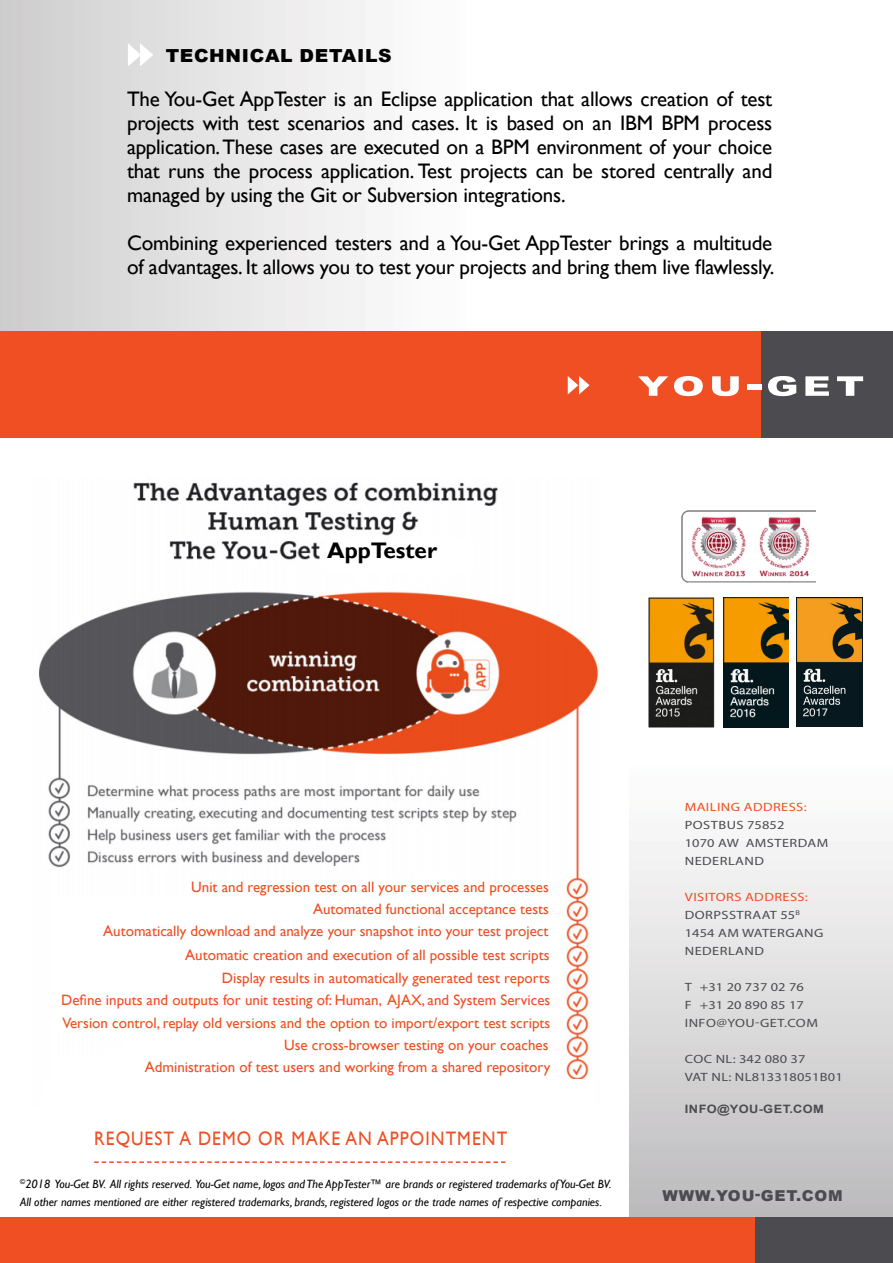
<style>
.page{position:relative;width:893px;height:1263px;background:#fff}
.page>*{position:absolute;margin:0;border:0;box-sizing:border-box;transform-origin:0 0}
.t1{font:700 22.5px "Gill Sans";color:#000}
.t2{font:21px/24px "Gill Sans";letter-spacing:-.01em;color:#000;text-align:justify}
.t3{font:19.5px "Gill Sans";letter-spacing:.06em;color:#f04e23;scale:.9 1}
.t4{font:900 18px "Arial";letter-spacing:.035em;color:#000;scale:1.04 1}
.t5{font:15px/21.9px "Gill Sans";color:#f04e23;text-align:right}
.t6{font:900 15px "Arial";letter-spacing:.055em;color:#4b4b50}
.t7{font:italic 12px/18px "Gill Sans";color:#000}
.t8{font:12px/18px "Myriad Pro";letter-spacing:.03em;color:#4b4b50;scale:1.2 1}
.t9{font:12px/18px "Myriad Pro";letter-spacing:.01em;color:#4b4b50;scale:1.2 1}
.t10{font:12px "Myriad Pro";letter-spacing:.03em;color:#f04e23;scale:1.2 1}
.t11{font:12px "Calibri";color:#fff}
.t12{font:700 11.55px "Arial";letter-spacing:.035em;color:#4b4b50;scale:1.11 1}
.s1{color:#f04e23}
</style>
<div class="page">
<img style="left:630px;top:717px;width:263px;height:501px">
<div style="left:0;top:1218px;width:793px;height:45px;background:#f04e23"></div>
<div style="left:0;top:331px;width:570px;height:107px;background:#f04e23"></div>
<div style="left:756px;top:1218px;width:137px;height:45px;background:#4b4b50"></div>
<div style="left:873px;top:331px;width:20px;height:107px;background:#4b4b50"></div>
<div style="left:552px;top:331px;width:209px;height:107px;background:#f04e23"></div>
<div style="left:761px;top:331px;width:116px;height:107px;background:#4b4b50"></div>
<svg style="left:568px;top:376px;width:22px;height:18px"></svg>
<svg style="left:638px;top:376px;width:30px;height:20px"></svg>
<svg style="left:674px;top:376px;width:29px;height:20px"></svg>
<svg style="left:712px;top:376px;width:27px;height:20px"></svg>
<div style="left:747px;top:384px;width:14px;height:5px;background:#fff"></div>
<svg style="left:768px;top:376px;width:28px;height:20px"></svg>
<svg style="left:805px;top:376px;width:24px;height:20px"></svg>
<svg style="left:837px;top:376px;width:26px;height:20px"></svg>
<svg style="left:129px;top:44px;width:24px;height:22px"></svg>
<svg style="left:94px;top:1161px;width:412px;height:2px"></svg>
<img style="left:648px;top:598px;width:66px;height:129px">
<img style="left:682px;top:510px;width:133px;height:73px">
<img style="left:724px;top:597px;width:64px;height:130px">
<img style="left:796px;top:597px;width:66px;height:130px">
<div style="left:821px;top:706px;width:8px;height:14px;background:#07191e"></div>
<img style="left:39px;top:482px;width:560px;height:597px">
<div style="left:325px;top:538px;width:149px;height:34px;background:#fff"></div>
<div style="left:277px;top:879px;width:279px;height:22px;background:#fff"></div>
<div style="left:125px;top:1033px;width:432px;height:22px;background:#fff"></div>
<div style="left:54px;top:1055px;width:503px;height:45px;background:#fff"></div>
<div style="left:54px;top:1011px;width:502px;height:22px;background:#fff"></div>
<div style="left:54px;top:896px;width:502px;height:115px;background:#fff"></div>
<p class="t4" style="left:166px;top:43px;width:219px">TECHNICAL DETAILS</p>
<p class="t2" style="left:127px;top:87px;width:647px">The You-Get AppTester is an Eclipse application that allows creation of test projects with test scenarios and cases. It is based on an IBM BPM process application. These cases are executed on a BPM environment of your choice that runs the process application. Test projects can be stored centrally and managed by using the Git or Subversion integrations.</p>
<h2 class="t2" style="left:127px;top:231px;width:649px">Combining experienced testers and a You-Get AppTester brings a multitude of advantages. It allows you to test your projects and bring them live flawlessly.</h2>
<h1 class="t1" style="left:327px;top:537px;width:111px">AppTester</h1>
<p class="t5" style="left:191px;top:876px;width:359px">Unit and regression test on all your services and processes</p>
<p class="t5" style="left:313px;top:898px;width:237px">Automated functional acceptance tests</p>
<p class="t5" style="left:103px;top:920px;width:447px">Automatically download and analyze your snapshot into your test project</p>
<p class="t5" style="left:185px;top:944px;width:366px">Automatic creation and execution of all possible test scripts</p>
<p class="t5" style="left:222px;top:967px;width:329px">Display results in automatically generated test reports</p>
<p class="t5" style="left:61px;top:990px;width:491px">Define inputs and outputs for unit testing of: Human, AJAX, and System Services</p>
<p class="t5" style="left:63px;top:1012px;width:489px">Version control, replay old versions and the option to import/export test scripts</p>
<p class="t5" style="left:145px;top:1034px;width:407px">Use cross-browser testing on your coaches<br>Administration of test users and working from a shared repository</p>
<h3 class="t3" style="left:94px;top:1127px;width:460px">REQUEST A DEMO OR MAKE AN APPOINTMENT</h3>
<p class="t7" style="left:20px;top:1175px;width:593px"><sup>©</sup>2018 You-Get BV. All rights reserved. You-Get name, logos and The AppTester™ are brands or registered trademarks of You-Get BV.<br>All other names mentioned are either registered trademarks, brands, registered logos or the trade names of respective companies.</p>
<p class="t11" style="left:822px;top:703px;width:8px">7</p>
<p class="t10" style="left:685px;top:799px;width:103px">MAILING ADDRESS:</p>
<p class="t8" style="left:685px;top:816px;width:121px">POSTBUS 75852<br>1070 AW AMSTERDAM<br>NEDERLAND</p>
<p class="t8" style="left:685px;top:888px;width:117px"><span class="s1">VISITORS ADDRESS:<br></span>DORPSSTRAAT 55<sup>B<br></sup>1454 AM WATERGANG<br>NEDERLAND</p>
<p class="t9" style="left:685px;top:978px;width:112px">T +31 20 737 02 76<br>F +31 20 890 85 17<br>INFO@YOU-GET.COM</p>
<p class="t9" style="left:685px;top:1050px;width:133px">COC NL: 342 080 37<br>VAT NL: NL813318051B01</p>
<p class="t12" style="left:685px;top:1100px;width:127px">INFO@YOU-GET.COM</p>
<p class="t6" style="left:662px;top:1184px;width:182px">WWW.YOU-GET.COM</p>
</div>
